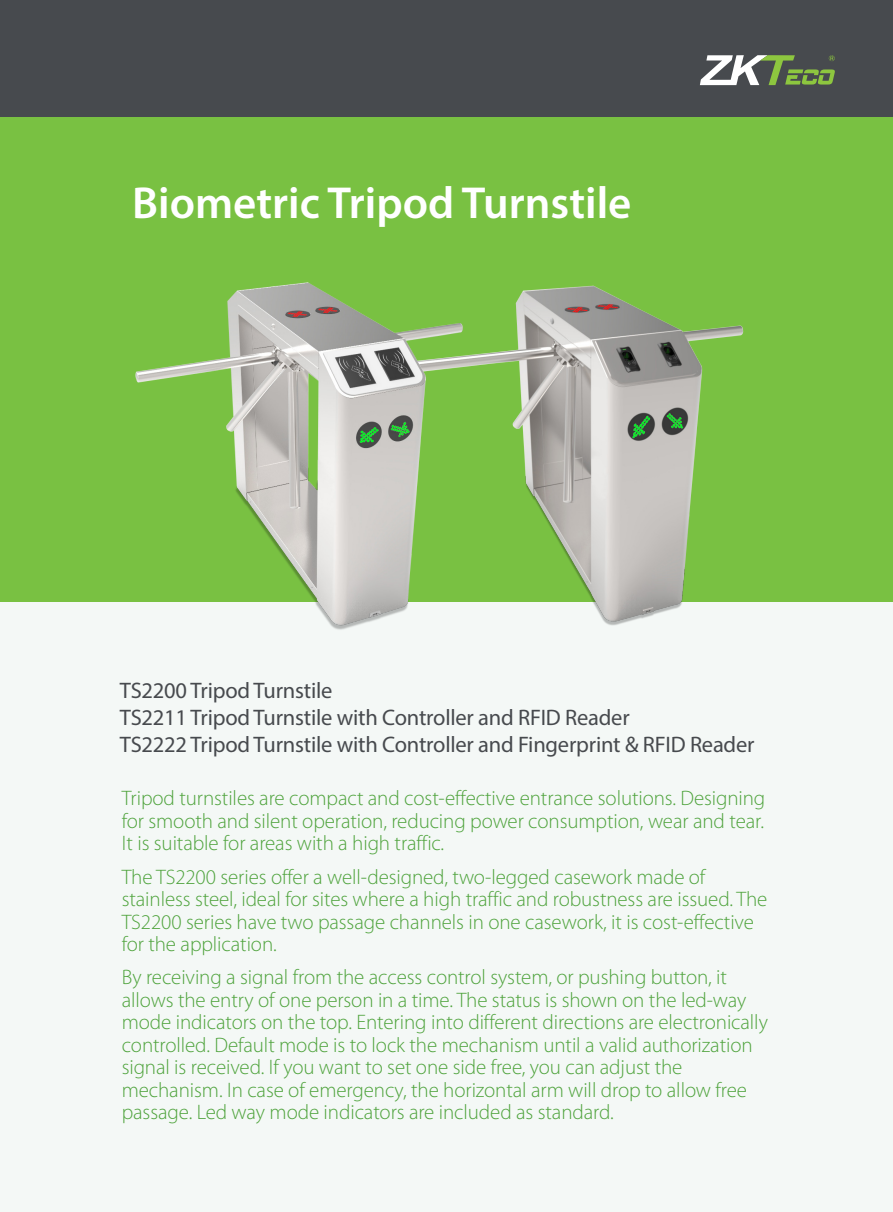
<style>
.page{position:relative;width:893px;height:1212px;background:#f4f8f6}
.page>*{position:absolute;margin:0;border:0;box-sizing:border-box;transform-origin:0 0}
.t1{font:600 45px "Myriad Pro";color:#fff}
.Headline{font:22.5px "Myriad Pro";letter-spacing:-.01em;color:#474a4e}
.TS_introduction{font:300 21px/22.5px "Myriad Pro";letter-spacing:-.005em;color:#4fa33d}
</style>
<div class="page">
<div style="left:0;top:0;width:893px;height:117px;background:#474a4e"></div>
<div style="left:0;top:117px;width:893px;height:485px;background:#79c142"></div>
<svg style="left:700px;top:55px;width:135px;height:30px"></svg>
<img style="left:470px;top:285px;width:274px;height:341px">
<img style="left:135px;top:282px;width:335px;height:348px">
<p class="t1" style="left:132px;top:174px;width:501px">Biometric Tripod Turnstile</p>
<p class="Headline" style="left:120px;top:677px;width:214px">TS2200 Tripod Turnstile</p>
<p class="Headline" style="left:120px;top:704px;width:511px">TS2211 Tripod Turnstile with Controller and RFID Reader</p>
<p class="Headline" style="left:120px;top:731px;width:636px">TS2222 Tripod Turnstile with Controller and Fingerprint &amp; RFID Reader</p>
<p class="TS_introduction" style="left:122px;top:787px;width:645px;text-align:justify">Tripod turnstiles are compact and cost-effective entrance solutions. Designing for smooth and silent operation, reducing power consumption, wear and tear.<br>It is suitable for areas with a high traffic.</p>
<p class="TS_introduction" style="left:122px;top:865px;width:647px">The TS2200 series offer a well-designed, two-legged casework made of stainless steel, ideal for sites where a high traffic and robustness are issued. The TS2200 series have two passage channels in one casework, it is cost-effective for the application.</p>
<p class="TS_introduction" style="left:122px;top:966px;width:648px">By receiving a signal from the access control system, or pushing button, it allows the entry of one person in a time. The status is shown on the led-way mode indicators on the top. Entering into different directions are electronically controlled. Default mode is to lock the mechanism until a valid authorization signal is received. If you want to set one side free, you can adjust the mechanism. In case of emergency, the horizontal arm will drop to allow free passage. Led way mode indicators are included as standard.</p>
</div>
